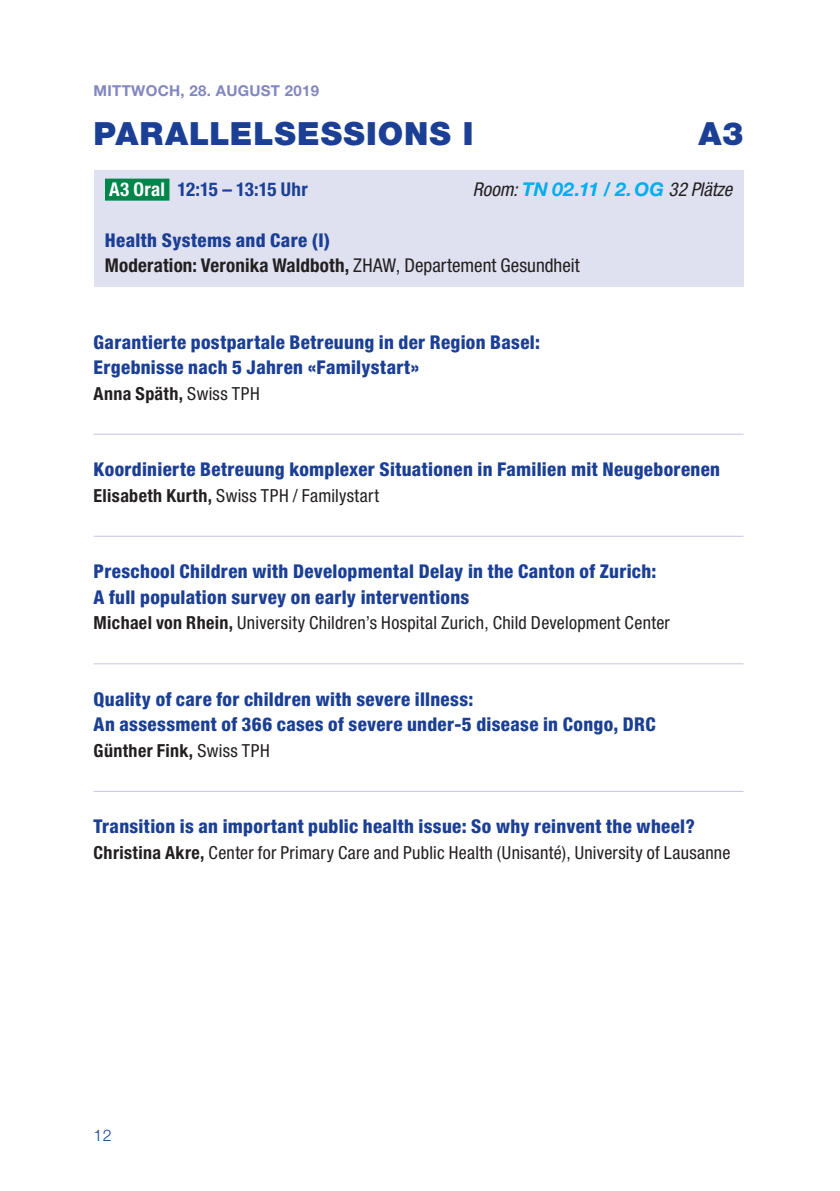
<style>
.page{position:relative;width:840px;height:1191px;background:#fff}
.page>*{position:absolute;margin:0;border:0;box-sizing:border-box;transform-origin:0 0}
.t1{font:900 32px "Helvetica Neue LT Pro";letter-spacing:.03em;color:#1b3f94}
.t2{font:800 condensed 19px/25.4px "Helvetica Neue LT Pro";letter-spacing:.02em;color:#1b3f94}
.t3{font:700 condensed 19px/25.4px "Helvetica Neue LT Pro";letter-spacing:.01em;color:#231f20}
.t4{font:italic condensed 19px "Helvetica Neue LT Pro";color:#231f20}
.t5{font:700 condensed 19px "Helvetica Neue LT Pro";letter-spacing:.015em;color:#1b3f94}
.t6{font:condensed 18px "Helvetica Neue LT Pro";letter-spacing:.015em;color:#231f20}
.t7{font:700 condensed 18px "Helvetica Neue LT Pro";letter-spacing:.02em;color:#231f20}
.t8{font:300 16px "Helvetica Neue LT Pro";color:#1b3f94}
.t9{font:700 15px "Helvetica Neue LT Pro";letter-spacing:.02em;color:#8287bf}
.s1{color:#fff}
.s2{font-weight:700;font-stretch:normal;color:#00aeef}
.s3{font-weight:800;color:#1b3f94}
.s4{font-weight:400}
.s5{font-weight:700}
</style>
<div class="page">
<div style="left:94px;top:170px;width:649px;height:117px;background:#dfe1f0"></div>
<div style="left:105px;top:179px;width:64px;height:22px;background:#00854a"></div>
<hr style="left:94px;top:434px;width:649px;height:1px;background:#c5c6e1">
<hr style="left:94px;top:536px;width:649px;height:1px;background:#c5c6e1">
<hr style="left:94px;top:663px;width:649px;height:1px;background:#c5c6e1">
<hr style="left:94px;top:791px;width:649px;height:1px;background:#c5c6e1">
<p class="t9" style="left:94px;top:81px;width:227px">MITTWOCH, 28. AUGUST 2019</p>
<h1 class="t1" style="left:94px;top:114px;width:381px">PARALLELSESSIONS I</h1>
<h1 class="t1" style="left:698px;top:114px;width:46px">A3</h1>
<p class="t5" style="left:109px;top:177px;width:200px"><span class="s1">A3 Oral</span> 12:15 – 13:15 Uhr</p>
<p class="t4" style="left:472px;top:178px;width:261px">Room: <span class="s2">TN 02.11 / 2.OG</span> 32 Plätze</p>
<p class="t3" style="left:105px;top:227px;width:476px"><span class="s3">Health Systems and Care (I)<br></span>Moderation: Veronika Waldboth, <span class="s4">ZHAW, Departement Gesundheit</span></p>
<p class="t2" style="left:94px;top:329px;width:447px">Garantierte postpartale Betreuung in der Region Basel:<br>Ergebnisse nach 5 Jahren «Familystart»</p>
<p class="t7" style="left:94px;top:382px;width:167px">Anna Späth, <span class="s4">Swiss TPH</span></p>
<p class="t2" style="left:94px;top:456px;width:627px">Koordinierte Betreuung komplexer Situationen in Familien mit Neugeborenen</p>
<p class="t6" style="left:94px;top:485px;width:287px"><span class="s5">Elisabeth Kurth,</span> Swiss TPH / Familystart</p>
<p class="t2" style="left:94px;top:558px;width:564px">Preschool Children with Developmental Delay in the Canton of Zurich:<br>A full population survey on early interventions</p>
<p class="t6" style="left:94px;top:612px;width:577px"><span class="s5">Michael von Rhein,</span> University Children’s Hospital Zurich, Child Development Center</p>
<p class="t2" style="left:94px;top:686px;width:563px">Quality of care for children with severe illness:<br>An assessment of 366 cases of severe under-5 disease in Congo, DRC</p>
<p class="t7" style="left:94px;top:739px;width:178px">Günther Fink, <span class="s4">Swiss TPH</span></p>
<p class="t2" style="left:94px;top:813px;width:602px">Transition is an important public health issue: So why reinvent the wheel?</p>
<p class="t6" style="left:94px;top:842px;width:638px"><span class="s5">Christina Akre,</span> Center for Primary Care and Public Health (Unisanté), University of Lausanne</p>
<p class="t8" style="left:94px;top:1125px;width:20px">12</p>
</div>
